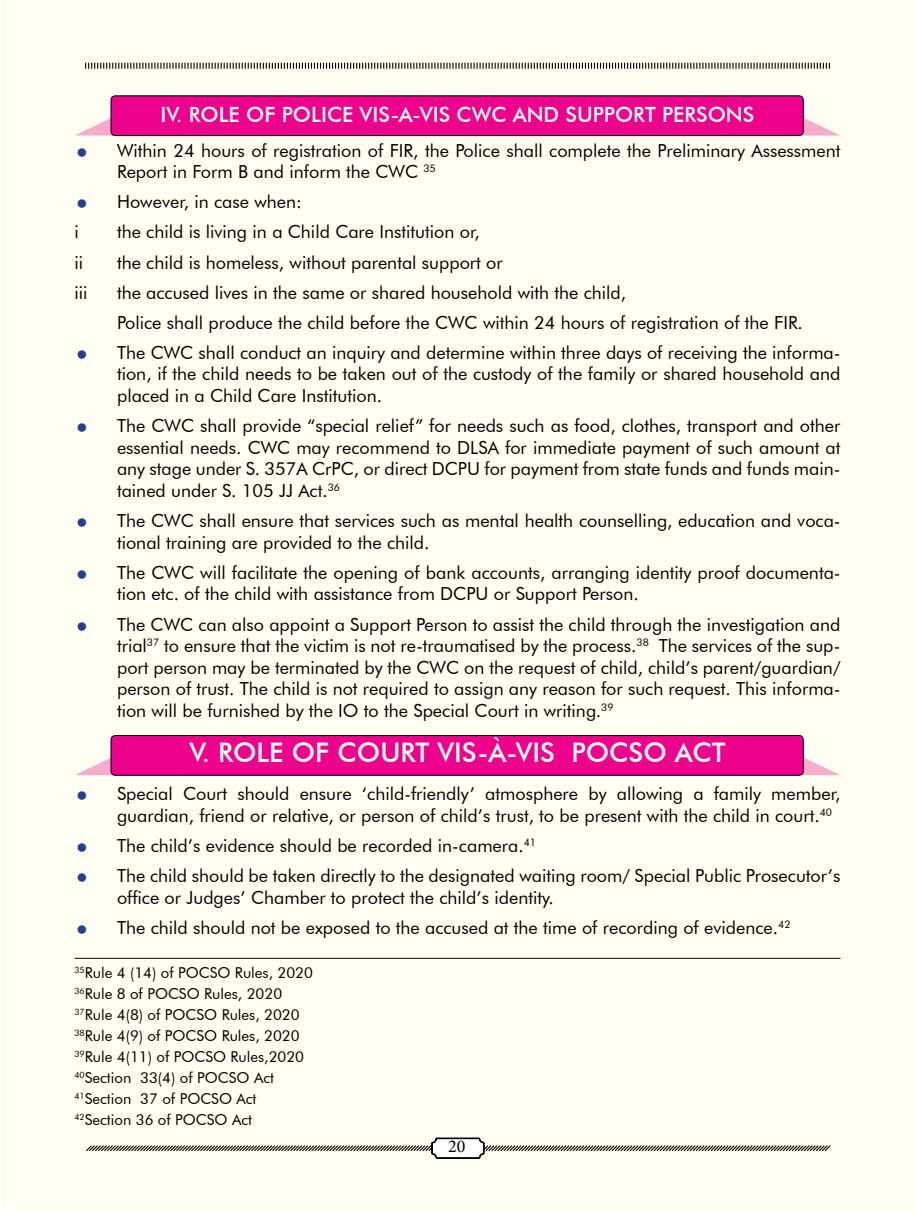
<style>
.page{position:relative;width:915px;height:1212px;background:#fff}
.page>*{position:absolute;margin:0;border:0;box-sizing:border-box;transform-origin:0 0}
.t1{font:500 27px "Futura BT";color:#fff}
.t2{font:500 21px "Futura BT";color:#fff}
.t3{font:18px/21.6px "Futura BT";color:#000}
.t4{font:18px "Minion Pro";color:#000}
.t5{font:15px/21px "Futura BT";color:#000}
</style>
<div class="page">
<div style="left:1px;top:1px;width:912px;height:1210px;background:#fffef2"></div>
<svg style="left:85px;top:62px;width:745px;height:7px"></svg>
<svg style="left:86px;top:1137px;width:745px;height:22px"></svg>
<svg style="left:801px;top:749px;width:39px;height:26px"></svg>
<svg style="left:75px;top:749px;width:38px;height:26px"></svg>
<div style="left:111px;top:735px;width:692px;height:40px;background:#ec008c;border-radius:4px"></div>
<div style="left:111px;top:735px;width:692px;height:40px;border:1px solid #000;border-radius:4px"></div>
<hr style="left:74px;top:958px;width:766px;height:1px;background:#000">
<svg style="left:801px;top:110px;width:39px;height:26px"></svg>
<svg style="left:75px;top:110px;width:38px;height:26px"></svg>
<div style="left:111px;top:96px;width:692px;height:40px;background:#ec008c;border-radius:4px"></div>
<div style="left:111px;top:96px;width:692px;height:40px;border:1px solid #000;border-radius:4px"></div>
<p class="t2" style="left:160px;top:102px;width:595px">IV. ROLE OF POLICE VIS-A-VIS CWC AND SUPPORT PERSONS</p>
<p class="t3" style="left:117px;top:139px;width:724px">Within 24 hours of registration of FIR, the Police shall complete the Preliminary Assessment<br>Report in Form B and inform the CWC <sup>35</sup></p>
<p class="t3" style="left:89px;top:191px;width:214px">H owever, in case when:</p>
<p class="t3" style="left:74px;top:221px;width:6px">i</p>
<p class="t3" style="left:117px;top:221px;width:364px">the child is living in a Child Care I nstitution or,</p>
<p class="t3" style="left:74px;top:251px;width:10px">ii</p>
<p class="t3" style="left:117px;top:251px;width:387px">the child is homeless, without parental support or</p>
<p class="t3" style="left:74px;top:281px;width:15px">iii</p>
<p class="t3" style="left:117px;top:281px;width:510px">the accused lives in the same or shared household with the child,</p>
<p class="t3" style="left:117px;top:311px;width:687px">Police shall produce the child before the CWC within 24 hours of registration of the FIR.</p>
<p class="t3" style="left:89px;top:341px;width:752px">The CWC shall conduct an inquiry and determine within three days of receiving the informa-</p>
<p class="t3" style="left:117px;top:363px;width:724px">tion, if the child needs to be taken out of the custody of the family or shared household and placed in a Child Care I nstitution.</p>
<p class="t3" style="left:117px;top:415px;width:724px">The CWC shall provide “special relief” for needs such as food, clothes, transport and other essential needs. CWC may recommend to DLSA</p>
<p class="t3" style="left:117px;top:436px;width:724px;text-align:justify;text-indent:388px">for immediate payment of such amount at any stage under S. 357A CrPC, or direct DCPU for payment from state funds and funds main&shy;tained under S. 105 JJ Act.<sup>36</sup></p>
<p class="t3" style="left:117px;top:510px;width:724px;text-indent:-28px">The CWC shall ensure that services such as mental health counselling, education and voca&shy;tional training are provided to the child.</p>
<p class="t3" style="left:117px;top:561px;width:724px;text-indent:-28px">The CWC will facilitate the opening of bank accounts, arranging identity proof documenta&shy;tion etc. of the child with assistance from DCPU or Support Person.</p>
<p class="t3" style="left:117px;top:613px;width:724px;text-align:justify;text-indent:-28px">The CWC can also appoint a Support Person to assist the child through the investigation and trial<sup>37</sup> to ensure that the victim is not re-traumatised by the process.<sup>38</sup> The services of the sup&shy;port person may be terminated by the CWC on the request of child, child’s parent/guardian/ person of trust. The child is not required to assign any reason for such request. This informa&shy;tion will be furnished by the IO to the Special Court in writing.<sup>39</sup></p>
<h1 class="t1" style="left:189px;top:736px;width:537px">V. ROLE OF COURT VIS-À-VIS POCSO ACT</h1>
<p class="t3" style="left:117px;top:783px;width:724px">Special Court should ensure ‘child-friendly’ atmosphere by allowing a family member, guardian, friend or relative, or person of child’s trust, to be present with the child in court.<sup>40</sup></p>
<p class="t3" style="left:117px;top:830px;width:724px;line-height:30.2px">The child’s evidence should be recorded in-camera.<sup>41<br></sup>The child should be taken directly to the designated waiting room/ Special Public Prosecutor’s</p>
<p class="t3" style="left:89px;top:882px;width:702px;line-height:30.2px;text-indent:28px">office or Judges’ Chamber to protect the child’s identity.<br>The child should not be exposed to the accused at the time of recording of evidence.<sup>42</sup></p>
<p class="t5" style="left:74px;top:962px;width:240px"><sup>35</sup>Rule 4 (14) of POCSO Rules, 2020<br><sup>36</sup>Rule 8 of POCSO Rules, 2020<br><sup>37</sup>Rule 4(8) of POCSO Rules, 2020<br><sup>38</sup>Rule 4(9) of POCSO Rules, 2020<br><sup>39</sup>Rule 4(11) of POCSO Rules,2020<br><sup>40</sup>Section 33(4) of POCSO Act<br><sup>41</sup>Section 37 of POCSO Act<br><sup>42</sup>Section 36 of POCSO Act</p>
<p class="t4" style="left:448px;top:1134px;width:19px">20</p>
</div>
